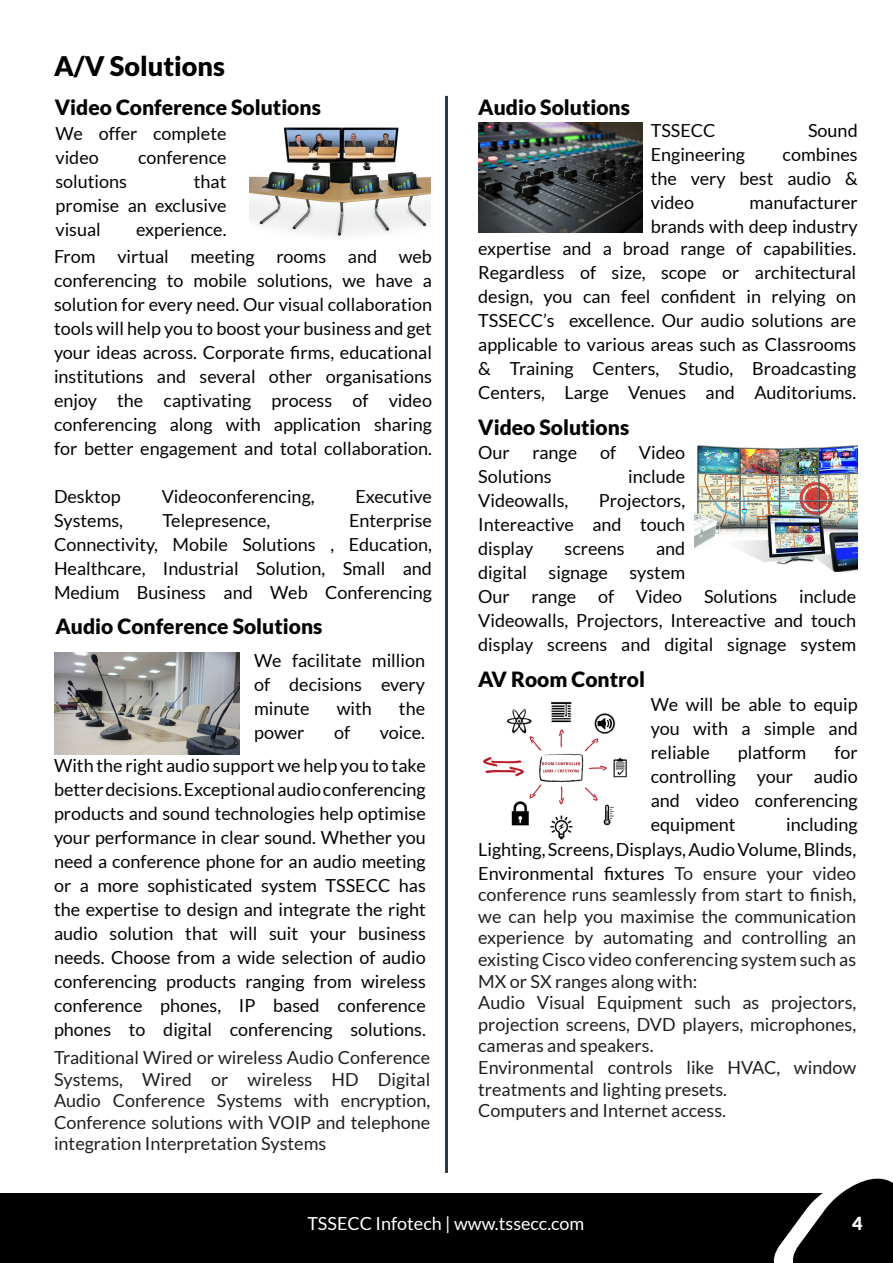
<style>
.page{position:relative;width:893px;height:1263px;background:#fff}
.page>*{position:absolute;margin:0;border:0;box-sizing:border-box;transform-origin:0 0}
.t1{font:900 27px "Lato";color:#000}
.t2{font:900 21px "Lato";color:#040503}
.Paragraph_Style_1{font:18px/24px "Lato";color:#040503;text-align:justify}
.Paragraph_Style_1-2{font:18px/21.6px "Lato";color:#231f20;text-align:justify}
.t3{font:18px "Lato";color:#fff}
.t4{font:900 18px "Lato";color:#fff}
.s1{color:#231f20}
</style>
<div class="page">
<hr style="left:445px;top:96px;width:3px;height:1077px;background:#2c3a47">
<img style="left:250px;top:127px;width:180px;height:110px">
<img style="left:54px;top:653px;width:186px;height:101px">
<img style="left:478px;top:123px;width:164px;height:109px">
<img style="left:694px;top:445px;width:164px;height:127px">
<img style="left:483px;top:702px;width:144px;height:138px">
<div style="left:0;top:1190px;width:893px;height:73px;background:#000"></div>
<svg style="left:768px;top:1179px;width:125px;height:84px"></svg>
<p class="t1" style="left:54px;top:50px;width:173px">A/V Solutions</p>
<p class="t2" style="left:55px;top:95px;width:268px">Video Conference Solutions</p>
<p class="Paragraph_Style_1" style="left:55px;top:121px;width:173px">We offer complete video</p>
<p class="Paragraph_Style_1" style="left:138px;top:145px;width:90px">conference</p>
<p class="Paragraph_Style_1" style="left:55px;top:169px;width:173px;text-indent:138px">that promise an exclusive visual</p>
<p class="Paragraph_Style_1" style="left:55px;top:169px;width:73px">solutions</p>
<p class="Paragraph_Style_1" style="left:136px;top:217px;width:92px">experience.</p>
<p class="Paragraph_Style_1" style="left:54px;top:245px;width:380px">From virtual meeting rooms and web conferencing to mobile solutions, we have a solution for every need. Our visual collaboration tools will help you to boost your business and get your ideas across. Corporate firms, educational institutions and several other organisations enjoy the captivating process of video conferencing along with application sharing for better engagement and total collaboration.</p>
<p class="Paragraph_Style_1" style="left:54px;top:485px;width:68px">Desktop</p>
<p class="Paragraph_Style_1" style="left:162px;top:485px;width:154px">Videoconferencing,</p>
<p class="Paragraph_Style_1" style="left:355px;top:485px;width:78px">Executive</p>
<p class="Paragraph_Style_1" style="left:54px;top:509px;width:71px">Systems,</p>
<p class="Paragraph_Style_1" style="left:163px;top:509px;width:109px">Telepresence,</p>
<p class="Paragraph_Style_1" style="left:54px;top:509px;width:380px;text-indent:295px">Enterprise Connectivity, Mobile Solutions , Education, Healthcare, Industrial Solution, Small and Medium Business and Web Conferencing</p>
<p class="t2" style="left:55px;top:614px;width:268px">Audio Conference Solutions</p>
<p class="Paragraph_Style_1" style="left:254px;top:648px;width:172px">We facilitate million of decisions every minute</p>
<p class="Paragraph_Style_1" style="left:337px;top:696px;width:37px">with</p>
<p class="Paragraph_Style_1" style="left:399px;top:696px;width:28px">the</p>
<p class="Paragraph_Style_1" style="left:254px;top:720px;width:52px">power</p>
<p class="Paragraph_Style_1" style="left:334px;top:720px;width:18px">of</p>
<p class="Paragraph_Style_1" style="left:380px;top:720px;width:47px">voice.</p>
<p class="Paragraph_Style_1" style="left:54px;top:753px;width:373px">With the right audio support we help you to take better decisions. Exceptional audio conferencing products and sound technologies help optimise your performance in clear sound. Whether you need a conference phone for an audio meeting or a more sophisticated system TSSECC has the expertise to design and integrate the right audio solution that will suit your business needs. Choose from a wide selection of audio conferencing products ranging from wireless conference phones, IP based conference phones to digital conferencing solutions.</p>
<p class="Paragraph_Style_1-2" style="left:54px;top:1046px;width:378px">Traditional Wired or wireless Audio Conference Systems, Wired or wireless HD Digital Audio Conference Systems with encryption, Conference solutions with VOIP and telephone integration Interpretation Systems</p>
<p class="t2" style="left:478px;top:95px;width:153px">Audio Solutions</p>
<p class="Paragraph_Style_1" style="left:651px;top:119px;width:66px">TSSECC</p>
<p class="Paragraph_Style_1" style="left:808px;top:119px;width:51px">Sound</p>
<p class="Paragraph_Style_1" style="left:651px;top:143px;width:96px">Engineering</p>
<p class="Paragraph_Style_1" style="left:651px;top:143px;width:208px;text-indent:132px">combines the very best audio &amp; video</p>
<p class="Paragraph_Style_1" style="left:651px;top:191px;width:208px;text-align:right">manufacturer<br>brands with deep industry</p>
<p class="Paragraph_Style_1" style="left:478px;top:237px;width:380px">expertise and a broad range of capabilities.<br>Regardless of size, scope or architectural design, you can feel confident in relying on TSSECC’s excellence. Our audio solutions are applicable to various areas such as Classrooms &amp; Training Centers, Studio, Broadcasting Centers, Large Venues and Auditoriums.</p>
<p class="t2" style="left:478px;top:414px;width:153px">Video Solutions</p>
<p class="Paragraph_Style_1" style="left:478px;top:440px;width:33px">Our</p>
<p class="Paragraph_Style_1" style="left:533px;top:440px;width:46px">range</p>
<p class="Paragraph_Style_1" style="left:600px;top:440px;width:18px">of</p>
<p class="Paragraph_Style_1" style="left:639px;top:440px;width:48px">Video</p>
<p class="Paragraph_Style_1" style="left:478px;top:464px;width:75px">Solutions</p>
<p class="Paragraph_Style_1" style="left:628px;top:464px;width:59px">include</p>
<p class="Paragraph_Style_1" style="left:478px;top:488px;width:92px">Videowalls,</p>
<p class="Paragraph_Style_1" style="left:478px;top:488px;width:209px;text-indent:121px">Projectors, Intereactive and touch display</p>
<p class="Paragraph_Style_1" style="left:478px;top:536px;width:208px;text-align:right">and<br>digital signage system</p>
<p class="Paragraph_Style_1" style="left:478px;top:584px;width:380px">Our range of Video Solutions include Videowalls, Projectors, Intereactive and touch display screens and digital signage system</p>
<p class="t2" style="left:478px;top:667px;width:168px">AV Room Control</p>
<p class="Paragraph_Style_1" style="left:651px;top:692px;width:209px">We will be able to equip you with a simple and reliable</p>
<p class="Paragraph_Style_1" style="left:565px;top:536px;width:62px">screens</p>
<p class="Paragraph_Style_1" style="left:738px;top:740px;width:70px">platform</p>
<p class="Paragraph_Style_1" style="left:651px;top:740px;width:208px;text-indent:184px">for controlling your audio and video conferencing equipment</p>
<p class="Paragraph_Style_1" style="left:786px;top:812px;width:73px">including</p>
<p class="Paragraph_Style_1" style="left:478px;top:837px;width:379px">Lighting, Screens, Displays, Audio Volume, Blinds,<br>Environmental fixtures <span class="s1">To ensure your video</span></p>
<p class="Paragraph_Style_1-2" style="left:478px;top:884px;width:380px">conference runs seamlessly from start to finish, we can help you maximise the communication experience by automating and controlling an existing Cisco video conferencing system such as MX or SX ranges along with:</p>
<p class="Paragraph_Style_1-2" style="left:478px;top:992px;width:380px">Audio Visual Equipment such as projectors, projection screens, DVD players, microphones, cameras and speakers.</p>
<p class="Paragraph_Style_1-2" style="left:478px;top:1056px;width:379px">Environmental controls like HVAC, window treatments and lighting presets.</p>
<p class="Paragraph_Style_1-2" style="left:478px;top:1100px;width:249px">Computers and Internet access.</p>
<p class="t3" style="left:307px;top:1213px;width:279px">TSSECC Infotech | www.tssecc.com</p>
<p class="t4" style="left:852px;top:1212px;width:12px">4</p>
</div>
